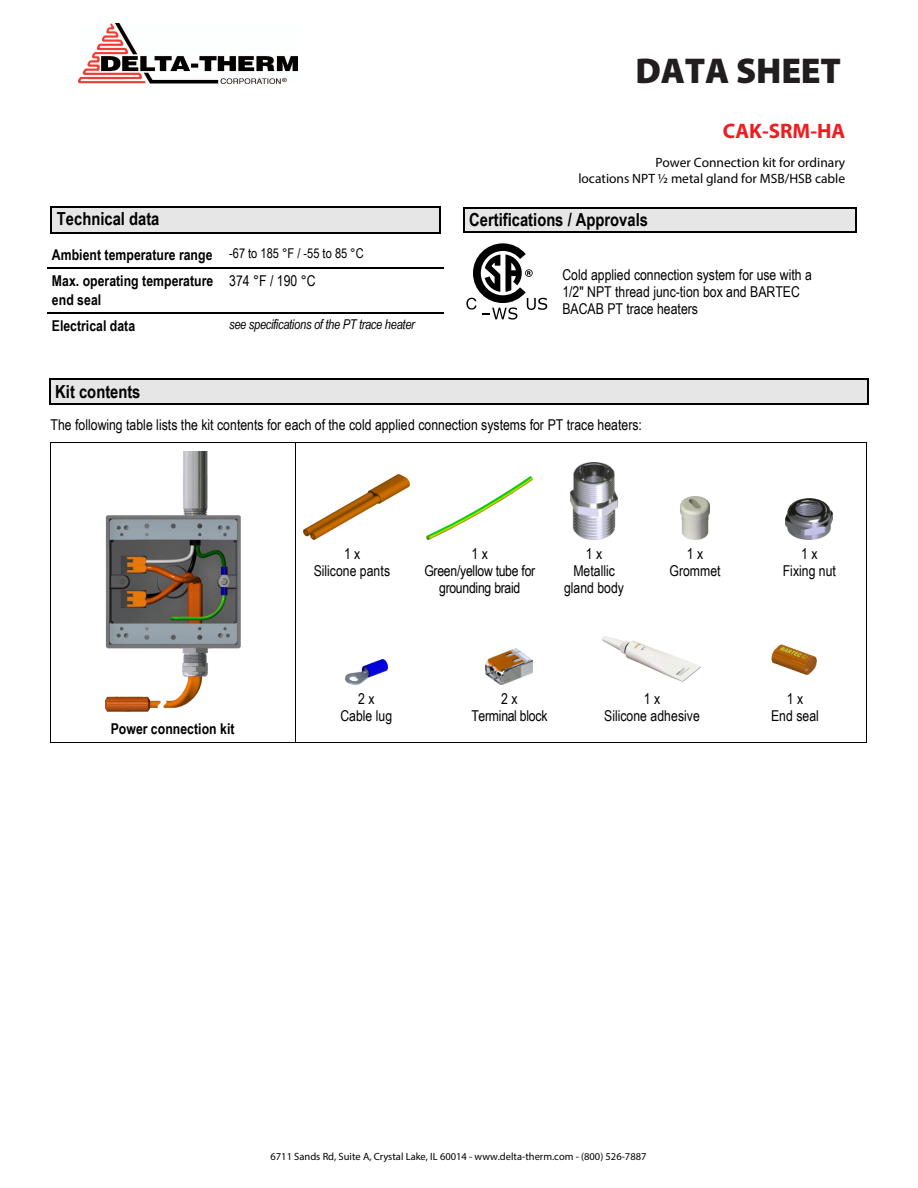
<style>
.page{position:relative;width:918px;height:1188px;background:#fff}
.page>*{position:absolute;margin:0;border:0;box-sizing:border-box;transform-origin:0 0}
.t1{font:900 36px "Myriad Pro";letter-spacing:-.005em;color:#221e1f}
.t2{font:700 21px "Myriad Pro";color:#ee1d23}
.t3{font:700 18px "Arial Narrow";color:#000}
.t4{font:700 18px "Arial Narrow";color:#000}
.t5{font:15px/17.2px "Arial Narrow";color:#000;text-align:center}
.t6{font:700 15px/26.1px "Arial Narrow";color:#000}
.t7{font:15px/17.2px "Arial Narrow";letter-spacing:-.02em;color:#000;text-align:center}
.t8{font:13.5px/16.2px "Myriad Pro";color:#000;text-align:right}
.t9{font:italic 13.5px "Arial Narrow";letter-spacing:-.025em;color:#000}
.t10{font:10.5px "Myriad Pro";color:#000}
.s1{font-weight:400;font-size:13.5px}
</style>
<div class="page">
<img style="left:78px;top:23px;width:219px;height:60px">
<div style="left:464px;top:208px;width:392px;height:24px;background:#e6e6e6"></div>
<hr style="left:464px;top:207px;width:392px;height:1px;background:#000">
<hr style="left:464px;top:232px;width:392px;height:1px;background:#000">
<svg style="left:463px;top:207px;width:1px;height:26px"></svg>
<svg style="left:856px;top:207px;width:1px;height:26px"></svg>
<svg style="left:466px;top:243px;width:81px;height:77px"></svg>
<div style="left:50px;top:380px;width:817px;height:24px;background:#e6e6e6"></div>
<hr style="left:50px;top:379px;width:817px;height:1px;background:#000">
<hr style="left:50px;top:404px;width:817px;height:1px;background:#000">
<svg style="left:49px;top:379px;width:1px;height:26px"></svg>
<svg style="left:867px;top:379px;width:1px;height:26px"></svg>
<hr style="left:51px;top:442px;width:244px;height:1px;background:#000">
<hr style="left:296px;top:442px;width:113px;height:1px;background:#000">
<hr style="left:410px;top:442px;width:140px;height:1px;background:#000">
<hr style="left:551px;top:442px;width:87px;height:1px;background:#000">
<hr style="left:639px;top:442px;width:113px;height:1px;background:#000">
<hr style="left:753px;top:442px;width:113px;height:1px;background:#000">
<hr style="left:50px;top:443px;width:1px;height:97px;background:#000">
<hr style="left:295px;top:443px;width:1px;height:97px;background:#000">
<hr style="left:866px;top:443px;width:1px;height:97px;background:#000">
<hr style="left:50px;top:541px;width:1px;height:65px;background:#000">
<hr style="left:295px;top:541px;width:1px;height:65px;background:#000">
<hr style="left:866px;top:541px;width:1px;height:65px;background:#000">
<hr style="left:50px;top:606px;width:1px;height:79px;background:#000">
<hr style="left:295px;top:606px;width:1px;height:79px;background:#000">
<hr style="left:866px;top:606px;width:1px;height:79px;background:#000">
<hr style="left:50px;top:685px;width:1px;height:57px;background:#000">
<hr style="left:295px;top:685px;width:1px;height:57px;background:#000">
<hr style="left:866px;top:685px;width:1px;height:57px;background:#000">
<hr style="left:52px;top:742px;width:243px;height:1px;background:#000">
<hr style="left:296px;top:742px;width:142px;height:1px;background:#000">
<hr style="left:439px;top:742px;width:142px;height:1px;background:#000">
<hr style="left:582px;top:742px;width:142px;height:1px;background:#000">
<hr style="left:725px;top:742px;width:141px;height:1px;background:#000">
<img style="left:105px;top:452px;width:135px;height:259px">
<img style="left:303px;top:474px;width:106px;height:66px">
<img style="left:427px;top:476px;width:106px;height:64px">
<img style="left:570px;top:462px;width:47px;height:78px">
<img style="left:680px;top:496px;width:30px;height:44px">
<img style="left:786px;top:499px;width:46px;height:41px">
<img style="left:345px;top:659px;width:43px;height:25px">
<img style="left:486px;top:648px;width:46px;height:36px">
<img style="left:603px;top:636px;width:98px;height:45px">
<img style="left:771px;top:644px;width:46px;height:31px">
<div style="left:52px;top:207px;width:387px;height:26px;background:#e6e6e6"></div>
<hr style="left:52px;top:206px;width:387px;height:1px;background:#000">
<hr style="left:52px;top:233px;width:387px;height:1px;background:#000">
<svg style="left:51px;top:206px;width:1px;height:28px"></svg>
<svg style="left:439px;top:206px;width:1px;height:28px"></svg>
<hr style="left:48px;top:268px;width:177px;height:1px;background:#000">
<hr style="left:226px;top:268px;width:217px;height:1px;background:#000">
<hr style="left:48px;top:313px;width:177px;height:1px;background:#000">
<hr style="left:226px;top:313px;width:217px;height:1px;background:#000">
<h1 class="t1" style="left:636px;top:47px;width:207px">DATA SHEET</h1>
<p class="t4" style="left:57px;top:208px;width:104px">Technical data</p>
<p class="t6" style="left:52px;top:241px;width:313px">Ambient temperature range <span class="s1">-67 to 185 °F / -55 to 85 °C<br></span>Max. operating temperature</p>
<p class="t6" style="left:52px;top:286px;width:51px">end seal</p>
<p class="t5" style="left:229px;top:272px;width:88px">374 °F / 190 °C</p>
<p class="t6" style="left:52px;top:312px;width:85px">Electrical data</p>
<p class="t9" style="left:229px;top:317px;width:187px">see specifications of the PT trace heater</p>
<h2 class="t2" style="left:723px;top:117px;width:124px">CAK-SRM-HA</h2>
<p class="t8" style="left:578px;top:154px;width:268px">Power Connection kit for ordinary<br>locations NPT ½ metal gland for MSB/HSB cable</p>
<p class="t3" style="left:469px;top:209px;width:180px">Certifications / Approvals</p>
<p class="t5" style="left:562px;top:265px;width:251px;text-align:left">Cold applied connection system for use with a<br>1/2" NPT thread junc-tion box and BARTEC<br>BACAB PT trace heaters</p>
<p class="t3" style="left:55px;top:381px;width:87px">Kit contents</p>
<p class="t5" style="left:51px;top:416px;width:593px">The following table lists the kit contents for each of the cold applied connection systems for PT trace heaters:</p>
<p class="t6" style="left:111px;top:716px;width:125px">Power connection kit</p>
<p class="t5" style="left:314px;top:545px;width:78px">1 x<br>Silicone pants</p>
<p class="t7" style="left:424px;top:545px;width:112px">1 x<br>Green/yellow tube for grounding braid</p>
<p class="t5" style="left:564px;top:545px;width:62px">1 x<br>Metallic gland body</p>
<p class="t5" style="left:669px;top:545px;width:53px">1 x<br>Grommet</p>
<p class="t5" style="left:783px;top:545px;width:55px">1 x<br>Fixing nut</p>
<p class="t5" style="left:340px;top:690px;width:53px">2 x<br>Cable lug</p>
<p class="t7" style="left:471px;top:690px;width:78px">2 x<br>Terminal block</p>
<p class="t5" style="left:604px;top:690px;width:97px">1 x<br>Silicone adhesive</p>
<p class="t5" style="left:771px;top:690px;width:49px">1 x<br>End seal</p>
<p class="t10" style="left:271px;top:1150px;width:377px">6711 Sands Rd, Suite A, Crystal Lake, IL 60014 - www.delta-therm.com - (800) 526-7887</p>
</div>
